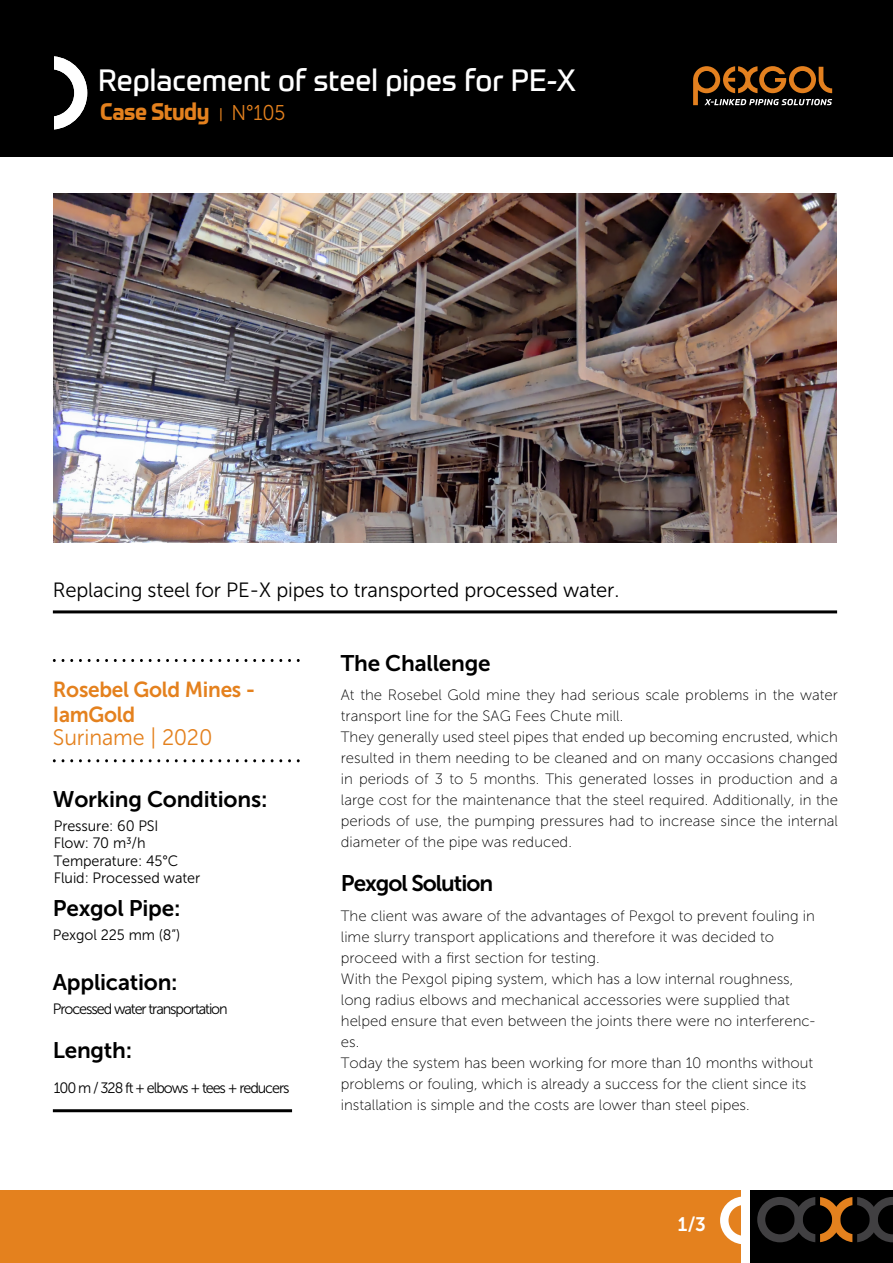
<style>
.page{position:relative;width:893px;height:1263px;background:#fff}
.page>*{position:absolute;margin:0;border:0;box-sizing:border-box;transform-origin:0 0}
.t1{font:30px "Prometo";color:#fff}
.t2{font:700 23.4px "Prometo";letter-spacing:-.02em;color:#e4811e;scale:.92 1}
.t3{font:22.5px "Museo Sans 700";letter-spacing:-.01em;color:#000}
.t4{font:22.5px "Museo Sans 700";letter-spacing:-.045em;color:#000}
.t5{font:22.35px "Museo Sans 300";letter-spacing:-.005em;color:#e4811e;scale:.96 1}
.t6{font:21.75px/25px "Museo Sans 700";letter-spacing:-.015em;color:#e4811e;scale:.96 1}
.t7{font:20.55px "Museo Sans 300";letter-spacing:-.01em;color:#000}
.t8{font:19.5px "Museo Sans 700";color:#fff;scale:.96 1}
.t9{font:15px/21px "Museo Sans 100";color:#000}
.t10{font:15px/17.2px "Museo Sans 300";letter-spacing:-.005em;color:#000;scale:.96 1}
.t11{font:15px "Museo Sans 300";letter-spacing:-.075em;color:#000;scale:.96 1}
.s1{font-family:"Museo Sans 300";font-weight:400;font-size:13.8px}
.s2{font-family:"Museo Sans 300";font-weight:400;font-size:21.3px}
</style>
<div class="page">
<div style="left:0;top:1190px;width:740px;height:73px;background:#e4811e"></div>
<svg style="left:720px;top:1196px;width:21px;height:48px"></svg>
<div style="left:750px;top:1190px;width:143px;height:73px;background:#000"></div>
<svg style="left:757px;top:1197px;width:136px;height:45px"></svg>
<div style="left:0;top:0;width:893px;height:156px;background:#000"></div>
<svg style="left:54px;top:56px;width:33px;height:73px"></svg>
<svg style="left:693px;top:66px;width:139px;height:39px"></svg>
<hr style="left:53px;top:610px;width:784px;height:3px;background:#000">
<hr style="left:53px;top:1109px;width:239px;height:3px;background:#000">
<svg style="left:88px;top:659px;width:11px;height:3px"></svg>
<svg style="left:149px;top:659px;width:11px;height:3px"></svg>
<svg style="left:210px;top:659px;width:11px;height:3px"></svg>
<svg style="left:271px;top:659px;width:11px;height:3px"></svg>
<svg style="left:88px;top:759px;width:11px;height:3px"></svg>
<svg style="left:149px;top:759px;width:11px;height:3px"></svg>
<svg style="left:210px;top:759px;width:11px;height:3px"></svg>
<svg style="left:271px;top:759px;width:11px;height:3px"></svg>
<img style="left:54px;top:194px;width:782px;height:349px">
<h1 class="t1" style="left:98px;top:62px;width:479px">Replacement of steel pipes for PE-X</h1>
<h2 class="t2" style="left:100px;top:97px;width:203px">Case Study <span class="s1">|</span> <span class="s2">N°105</span></h2>
<h3 class="t7" style="left:53px;top:579px;width:568px">Replacing steel for PE-X pipes to transported processed water.</h3>
<h3 class="t6" style="left:53px;top:676px;width:212px">Rosebel Gold Mines -<br>IamGold</h3>
<h3 class="t5" style="left:53px;top:725px;width:168px">Suriname | 2020</h3>
<h3 class="t3" style="left:53px;top:786px;width:216px">Working Conditions:</h3>
<p class="t10" style="left:54px;top:817px;width:154px">Pressure: 60 PSI<br>Flow: 70 m3/h<br>Temperature: 45°C<br>Fluid: Processed water</p>
<h3 class="t3" style="left:53px;top:896px;width:129px">Pexgol Pipe:</h3>
<p class="t10" style="left:53px;top:926px;width:134px">Pexgol 225 mm (8”)</p>
<h3 class="t3" style="left:53px;top:970px;width:126px">Application:</h3>
<p class="t11" style="left:53px;top:1000px;width:184px">Processed water transportation</p>
<h3 class="t3" style="left:53px;top:1038px;width:81px">Length:</h3>
<p class="t11" style="left:54px;top:1080px;width:247px">100 m / 328 ft + elbows + tees + reducers</p>
<h3 class="t3" style="left:341px;top:650px;width:151px">The Challenge</h3>
<p class="t9" style="left:341px;top:684px;width:499px">At the Rosebel Gold mine they had serious scale problems in the water transport line for the SAG Fees Chute mill.<br>They generally used steel pipes that ended up becoming encrusted, which resulted in them needing to be cleaned and on many occasions changed in periods of 3 to 5 months. This generated losses in production and a large cost for the maintenance that the steel required. Additionally, in the periods of use, the pumping pressures had to increase since the internal diameter of the pipe was reduced.</p>
<h3 class="t4" style="left:341px;top:871px;width:154px">Pexgol Solution</h3>
<p class="t9" style="left:341px;top:906px;width:476px">The client was aware of the advantages of Pexgol to prevent fouling in lime slurry transport applications and therefore it was decided to proceed with a first section for testing.<br>With the Pexgol piping system, which has a low internal roughness, long radius elbows and mechanical accessories were supplied that helped ensure that even between the joints there were no interferenc&shy;es.<br>Today the system has been working for more than 10 months without problems or fouling, which is already a success for the client since its installation is simple and the costs are lower than steel pipes.</p>
<h3 class="t8" style="left:678px;top:1213px;width:30px">1/3</h3>
</div>
